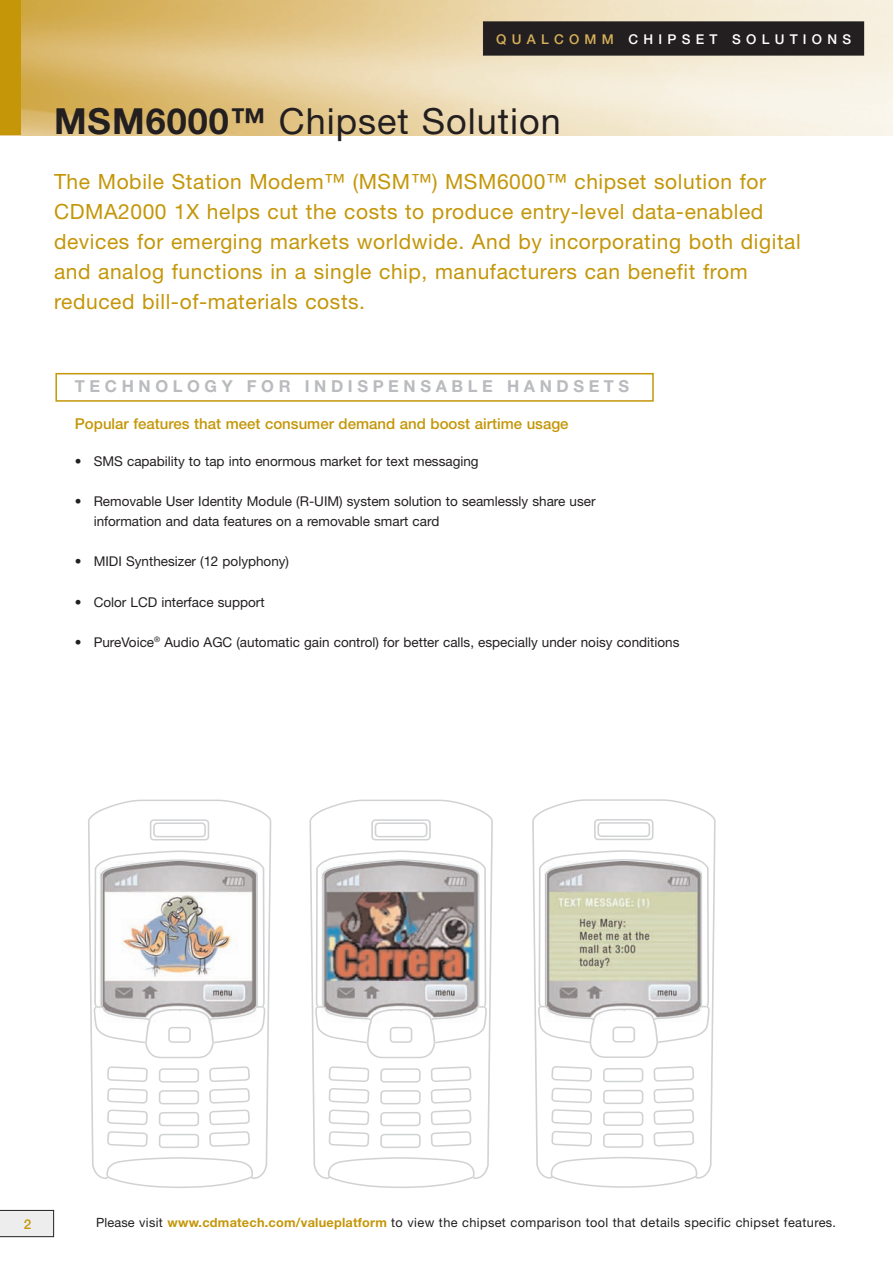
<style>
.page{position:relative;width:893px;height:1263px;background:#fff}
.page>*{position:absolute;margin:0;border:0;box-sizing:border-box;transform-origin:0 0}
.t1{font:36px "Helvetica Neue";letter-spacing:.03em;color:#231f20}
.t2{font:21px/30px "Helvetica Neue";letter-spacing:.03em;color:#c49608}
.t3{font:700 16.5px "Helvetica Neue";letter-spacing:.28em;color:#babbbe}
.t4{font:500 15px "Helvetica Neue";color:#c49608}
.t5{font:13.5px/19.5px "Helvetica Neue";color:#231f20}
.t6{font:500 13.5px "Helvetica Neue";letter-spacing:.39em;color:#fff}
.t7{font:500 13.5px "Helvetica Neue";color:#c49608}
.t8{font:12.75px "Helvetica Neue";letter-spacing:.03em;color:#231f20}
.s1{color:#d6b059}
.s2{font-weight:700}
.s3{font-weight:700;color:#c49608}
</style>
<div class="page">
<img style="left:21px;top:0;width:872px;height:135px">
<div style="left:0;top:0;width:21px;height:135px;background:#c49608"></div>
<svg style="left:0;top:1210px;width:54px;height:27px"></svg>
<div style="left:484px;top:22px;width:379px;height:33px;background:#231f20"></div>
<div style="left:483px;top:21px;width:381px;height:35px;border:1px solid #231f20"></div>
<div style="left:55px;top:373px;width:599px;height:29px;border:2px solid #c49608"></div>
<hr style="left:892px;top:905px;width:1px;height:41px;background:#231f20">
<svg style="left:309px;top:800px;width:184px;height:388px"></svg>
<svg style="left:532px;top:799px;width:184px;height:389px"></svg>
<svg style="left:88px;top:800px;width:183px;height:388px"></svg>
<p class="t6" style="left:496px;top:34px;width:356px"><span class="s1">QUALCOMM</span> CHIPSET SOLUTIONS</p>
<h1 class="t1" style="left:54px;top:108px;width:508px"><span class="s2">MSM6000™</span> Chipset Solution</h1>
<p class="t2" style="left:54px;top:168px;width:748px">The Mobile Station Modem™ (MSM™) MSM6000™ chipset solution for CDMA2000 1X helps cut the costs to produce entry-level data-enabled devices for emerging markets worldwide. And by incorporating both digital and analog functions in a single chip, manufacturers can benefit from reduced bill-of-materials costs.</p>
<p class="t3" style="left:75px;top:380px;width:556px">TECHNOLOGY FOR INDISPENSABLE HANDSETS</p>
<p class="t4" style="left:75px;top:418px;width:495px">Popular features that meet consumer demand and boost airtime usage</p>
<p class="t5" style="left:75px;top:452px;width:405px">• SMS capability to tap into enormous market for text messaging</p>
<p class="t5" style="left:94px;top:493px;width:503px;text-indent:-19px">• Removable User Identity Module (R-UIM) system solution to seamlessly share user information and data features on a removable smart card</p>
<p class="t5" style="left:75px;top:553px;width:216px">• MIDI Synthesizer (12 polyphony)</p>
<p class="t5" style="left:75px;top:593px;width:191px">• Color LCD interface support</p>
<p class="t5" style="left:75px;top:634px;width:606px">• PureVoice<sup>®</sup> Audio AGC (automatic gain control) for better calls, especially under noisy conditions</p>
<p class="t7" style="left:24px;top:1219px;width:9px">2</p>
<p class="t8" style="left:96px;top:1218px;width:742px">Please visit <span class="s3">www.cdmatech.com/valueplatform</span> to view the chipset comparison tool that details specific chipset features.</p>
</div>
